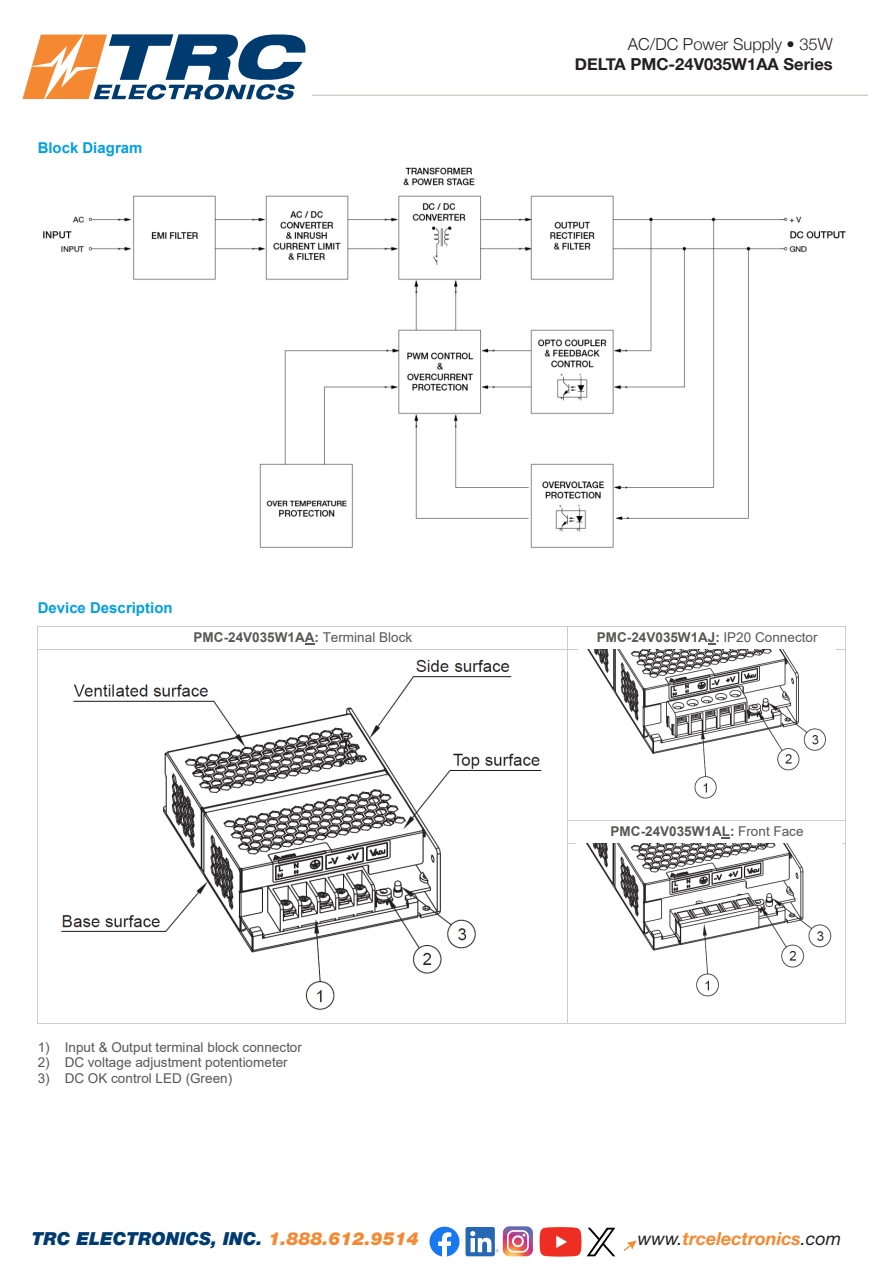
<style>
.page{position:relative;width:891px;height:1269px;background:#fff}
.page>*{position:absolute;margin:0;border:0;box-sizing:border-box;transform-origin:0 0}
.t1{font:italic 900 18px "Helvetica Neue LT Std";color:#003b70}
.t2{font:italic 700 18px "Helvetica Neue LT Std";color:#f58932}
.t3{font:700 16.5px "Helvetica Neue";color:#231f20}
.t4{font:300 16.5px "Helvetica Neue";color:#231f20}
.t5{font:700 15px "Arial";color:#009fe3}
.t6{font:13.5px "Arial";letter-spacing:.005em;color:#575756}
.t7{font:700 13.5px "Arial";letter-spacing:.005em;color:#575756}
.s1{font-weight:400}
.s2{color:#f58932}
.s3{font-weight:400;color:#231f20}
</style>
<div class="page">
<hr style="left:312px;top:94px;width:556px;height:2px;background:#d3d0ce">
<svg style="left:624px;top:1240px;width:13px;height:11px"></svg>
<svg style="left:22px;top:34px;width:284px;height:66px"></svg>
<svg style="left:430px;top:1227px;width:30px;height:30px"></svg>
<div style="left:466px;top:1227px;width:29px;height:29px;background:#2567b3;border-radius:2px"></div>
<svg style="left:470px;top:1226px;width:63px;height:30px"></svg>
<svg style="left:540px;top:1227px;width:75px;height:30px"></svg>
<hr style="left:38px;top:626px;width:530px;height:1px;background:#cccdcf">
<hr style="left:568px;top:626px;width:278px;height:1px;background:#cccdcf">
<svg style="left:37px;top:626px;width:1px;height:24px"></svg>
<hr style="left:38px;top:649px;width:530px;height:1px;background:#cccdcf">
<hr style="left:568px;top:649px;width:278px;height:1px;background:#cccdcf">
<hr style="left:37px;top:650px;width:1px;height:170px;background:#cccdcf">
<hr style="left:568px;top:650px;width:1px;height:170px;background:#cccdcf">
<hr style="left:846px;top:650px;width:1px;height:170px;background:#cccdcf">
<hr style="left:568px;top:820px;width:278px;height:1px;background:#cccdcf">
<svg style="left:37px;top:820px;width:1px;height:24px"></svg>
<hr style="left:568px;top:843px;width:278px;height:1px;background:#cccdcf">
<hr style="left:37px;top:844px;width:1px;height:179px;background:#cccdcf">
<hr style="left:38px;top:1023px;width:530px;height:1px;background:#cccdcf">
<hr style="left:568px;top:844px;width:1px;height:179px;background:#cccdcf">
<hr style="left:568px;top:1023px;width:278px;height:1px;background:#cccdcf">
<hr style="left:846px;top:844px;width:1px;height:179px;background:#cccdcf">
<img style="left:43px;top:167px;width:803px;height:381px">
<img style="left:61px;top:659px;width:481px;height:351px">
<img style="left:587px;top:650px;width:239px;height:149px">
<img style="left:586px;top:844px;width:246px;height:153px">
<p class="t5" style="left:38px;top:137px;width:106px">Block Diagram</p>
<p class="t4" style="left:628px;top:31px;width:206px">AC/DC Power Supply • 35W</p>
<p class="t3" style="left:575px;top:51px;width:259px">DELTA PMC-24V035W1AA Series</p>
<p class="t5" style="left:38px;top:597px;width:136px">Device Description</p>
<p class="t7" style="left:194px;top:628px;width:220px">PMC-24V035W1AA: <span class="s1">Terminal Block</span></p>
<p class="t7" style="left:597px;top:628px;width:222px">PMC-24V035W1AJ: <span class="s1">IP20 Connector</span></p>
<p class="t7" style="left:611px;top:822px;width:194px">PMC-24V035W1AL: <span class="s1">Front Face</span></p>
<p class="t6" style="left:38px;top:1038px;width:266px">1) Input &amp; Output terminal block connector</p>
<p class="t6" style="left:38px;top:1053px;width:252px">2) DC voltage adjustment potentiometer</p>
<p class="t6" style="left:38px;top:1069px;width:196px">3) DC OK control LED (Green)</p>
<p class="t1" style="left:32px;top:1227px;width:388px">TRC ELECTRONICS, INC. <span class="s2">1.888.612.9514</span></p>
<p class="t2" style="left:638px;top:1227px;width:205px"><span class="s3">www.</span>trcelectronics<span class="s3">.com</span></p>
</div>
